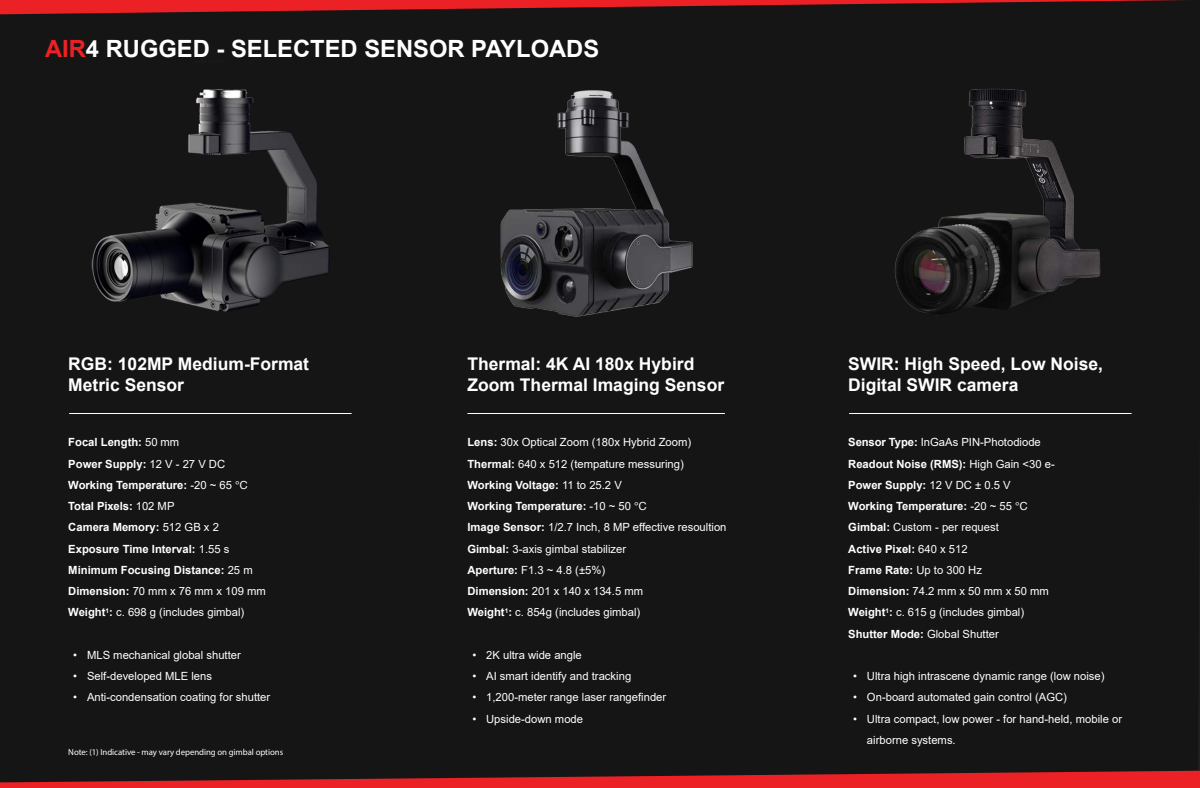
<style>
.page{position:relative;width:1200px;height:788px;background:#fff}
.page>*{position:absolute;margin:0;border:0;box-sizing:border-box;transform-origin:0 0}
.t1{font:700 23.75px "Arial";color:#fff}
.t2{font:700 17.5px/21.2px "Arial";color:#fff}
.t3{font:11.25px/21.2px "Arial";color:#fff}
.t4{font:700 11.25px/21.2px "Arial";color:#fff}
.t5{font:8.75px "Myriad Pro";letter-spacing:-.005em;color:#fff}
.s1{color:#ed2123}
.s2{font-weight:400}
.s3{font-family:"Helvetica";font-weight:400}
.s4{font-weight:700}
.s5{font-family:"Helvetica"}
</style>
<div class="page">
<div style="left:0;top:0;width:1200px;height:770px;background:#151516"></div>
<svg style="left:0;top:770px;width:1200px;height:18px"></svg>
<svg style="left:0;top:0;width:1192px;height:14px"></svg>
<hr style="left:467px;top:413px;width:258px;height:1px;background:#fff">
<img style="left:499px;top:84px;width:194px;height:234px">
<img style="left:884px;top:83px;width:222px;height:242px">
<hr style="left:849px;top:413px;width:283px;height:1px;background:#fff">
<img style="left:92px;top:89px;width:237px;height:223px">
<hr style="left:69px;top:413px;width:283px;height:1px;background:#fff">
<h1 class="t1" style="left:45px;top:40px;width:556px"><span class="s1">AIR</span>4 RUGGED - SELECTED SENSOR PAYLOADS</h1>
<h2 class="t2" style="left:68px;top:355px;width:242px">RGB: 102MP Medium-Format<br>Metric Sensor</h2>
<p class="t4" style="left:68px;top:432px;width:199px">Focal Length: <span class="s2">50 mm<br></span>Power Supply: <span class="s2">12 V - 27 V DC<br></span>Working Temperature: <span class="s2">-20 ~ 65</span> <span class="s3">℃<br></span>Total Pixels: <span class="s2">102 MP<br></span>Camera Memory: <span class="s2">512 GB x 2<br></span>Exposure Time Interval: <span class="s2">1.55 s<br></span>Minimum Focusing Distance: <span class="s2">25 m<br></span>Dimension: <span class="s2">70 mm x 76 mm x 109 mm<br></span>Weight<sup>1</sup>: <span class="s2">c. 698 g (includes gimbal)</span></p>
<p class="t3" style="left:73px;top:645px;width:198px">ï MLS mechanical global shutter<br>ï Self-developed MLE lens<br>ï Anti-condensation coating for shutter</p>
<p class="t5" style="left:68px;top:748px;width:216px">Note: (1) Indicative - may vary depending on gimbal options</p>
<h2 class="t2" style="left:467px;top:355px;width:258px">Thermal: 4K AI 180x Hybird<br>Zoom Thermal Imaging Sensor</h2>
<p class="t3" style="left:467px;top:432px;width:261px"><span class="s4">Lens:</span> 30x Optical Zoom (180x Hybrid Zoom)<br><span class="s4">Thermal:</span> 640 x 512 (tempature messuring)<br><span class="s4">Working Voltage:</span> 11 to 25.2 V<br><span class="s4">Working Temperature:</span> -10 ~ 50 <span class="s5">℃<br></span><span class="s4">Image Sensor:</span> 1/2.7 Inch, 8 MP effective resoultion <span class="s4">Gimbal:</span> 3-axis gimbal stabilizer<br><span class="s4">Aperture:</span> F1.3 ~ 4.8 (±5%)<br><span class="s4">Dimension:</span> 201 x 140 x 134.5 mm<br><span class="s4">Weight</span><sup>1</sup><span class="s4">:</span> c. 854g (includes gimbal)</p>
<p class="t3" style="left:472px;top:645px;width:195px">ï 2K ultra wide angle<br>ï AI smart identify and tracking<br>ï 1,200-meter range laser rangefinder ï Upside-down mode</p>
<h2 class="t2" style="left:848px;top:355px;width:256px">SWIR: High Speed, Low Noise,<br>Digital SWIR camera</h2>
<p class="t3" style="left:848px;top:432px;width:208px"><span class="s4">Sensor Type:</span> InGaAs PIN-Photodiode<br><span class="s4">Readout Noise (RMS):</span> High Gain &lt;30 e-<br><span class="s4">Power Supply:</span> 12 V DC ± 0.5 V<br><span class="s4">Working Temperature:</span> -20 ~ 55 <span class="s5">℃<br></span><span class="s4">Gimbal:</span> Custom - per request<br><span class="s4">Active Pixel:</span> 640 x 512<br><span class="s4">Frame Rate:</span> Up to 300 Hz<br><span class="s4">Dimension:</span> 74.2 mm x 50 mm x 50 mm<br><span class="s4">Weight</span><sup>1</sup><span class="s4">:</span> c. 615 g (includes gimbal)<br><span class="s4">Shutter Mode:</span> Global Shutter</p>
<p class="t3" style="left:853px;top:666px;width:253px">ï Ultra high intrascene dynamic range (low noise)</p>
<p class="t3" style="left:853px;top:687px;width:215px">ï On-board automated gain control (AGC)</p>
<p class="t3" style="left:853px;top:709px;width:270px">ï Ultra compact, low power - for hand-held, mobile or</p>
<p class="t3" style="left:867px;top:730px;width:90px">airborne systems.</p>
</div>
